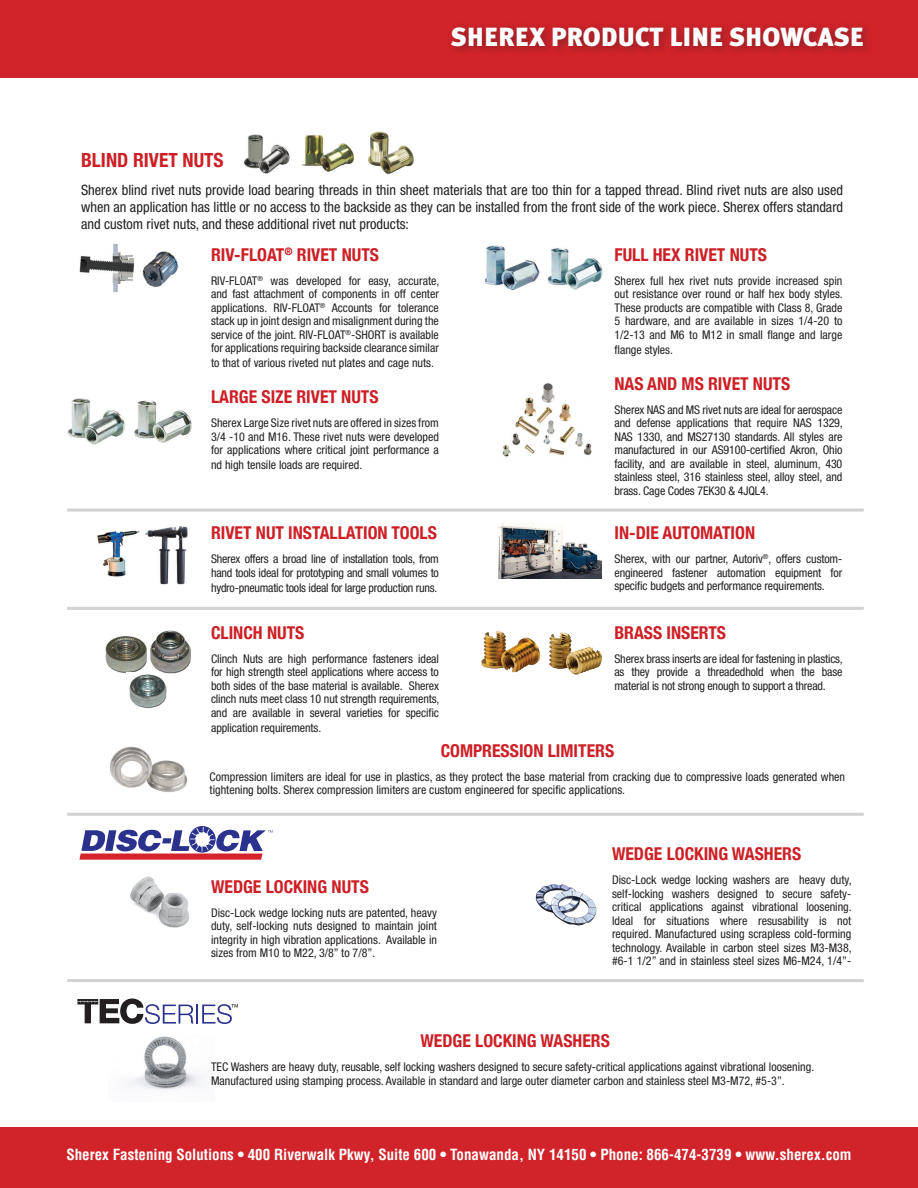
<style>
.page{position:relative;width:918px;height:1188px;background:#fff}
.page>*{position:absolute;margin:0;border:0;box-sizing:border-box;transform-origin:0 0}
.t1{font:900 26.25px "Meta Plus";color:#fff}
.t2{font:700 condensed 19.5px "Helvetica Neue";color:#cd2026}
.t3{font:700 condensed 17.7px "Helvetica Neue";color:#cd2026}
.t4{font:700 condensed 15px "Helvetica LT Std";color:#fff}
.t5{font:condensed 14.4px/17.2px "Helvetica Neue";color:#231f20;text-align:justify}
.t6{font:condensed 12px/13.5px "Helvetica Neue";color:#231f20;text-align:justify}
.t7{font:condensed 12px/13.5px "Helvetica Neue";letter-spacing:-.02em;color:#231f20}
</style>
<div class="page">
<div style="left:0;top:1128px;width:918px;height:60px;background:#d1232a"></div>
<div style="left:0;top:0;width:918px;height:78px;background:#d1232a"></div>
<div style="left:447px;top:22px;width:427px;height:35px;background:#231f20;opacity:.4"></div>
<img style="left:127px;top:1036px;width:77px;height:54px">
<img style="left:130px;top:876px;width:59px;height:52px">
<img style="left:243px;top:134px;width:47px;height:40px">
<img style="left:302px;top:135px;width:52px;height:37px">
<img style="left:368px;top:131px;width:46px;height:43px">
<svg style="left:79px;top:826px;width:194px;height:34px"></svg>
<div style="left:189px;top:826px;width:26px;height:26px;border:1px solid #2a328e;border-radius:50%"></div>
<img style="left:106px;top:636px;width:41px;height:37px">
<img style="left:129px;top:673px;width:39px;height:36px">
<img style="left:150px;top:630px;width:41px;height:43px">
<img style="left:79px;top:244px;width:100px;height:48px">
<img style="left:134px;top:400px;width:58px;height:43px">
<img style="left:67px;top:398px;width:58px;height:47px">
<img style="left:502px;top:383px;width:90px;height:74px">
<img style="left:485px;top:246px;width:55px;height:45px">
<img style="left:547px;top:248px;width:56px;height:42px">
<img style="left:498px;top:522px;width:104px;height:57px">
<img style="left:145px;top:526px;width:43px;height:59px">
<img style="left:97px;top:530px;width:43px;height:47px">
<img style="left:535px;top:884px;width:62px;height:42px">
<hr style="left:67px;top:509px;width:797px;height:3px;background:#d1d1d3">
<hr style="left:67px;top:813px;width:797px;height:3px;background:#d1d1d3">
<hr style="left:67px;top:979px;width:797px;height:3px;background:#d1d1d3">
<hr style="left:67px;top:607px;width:797px;height:3px;background:#d1d1d3">
<img style="left:481px;top:631px;width:60px;height:42px">
<img style="left:549px;top:632px;width:53px;height:43px">
<img style="left:110px;top:746px;width:78px;height:47px">
<svg style="left:77px;top:999px;width:161px;height:25px"></svg>
<h1 class="t1" style="left:451px;top:21px;width:415px">SHEREX PRODUCT LINE SHOWCASE</h1>
<h2 class="t2" style="left:81px;top:144px;width:144px">BLIND RIVET NUTS</h2>
<p class="t5" style="left:81px;top:181px;width:764px">Sherex blind rivet nuts provide load bearing threads in thin sheet materials that are too thin for a tapped thread. Blind rivet nuts are also used when an application has little or no access to the backside as they can be installed from the front side of the work piece. Sherex offers standard and custom rivet nuts, and these additional rivet nut products:</p>
<h3 class="t3" style="left:211px;top:240px;width:170px">RIV-FLOAT<sup>®</sup> RIVET NUTS</h3>
<p class="t6" style="left:211px;top:274px;width:230px">RIV-FLOAT<sup>®</sup> was developed for easy, accurate, and fast attachment of components in off center applications. RIV-FLOAT<sup>®</sup> Accounts for tolerance stack up in joint design and misalignment during the service of the joint. RIV-FLOAT<sup>®</sup>-SHORT is available for applications requiring backside clearance similar</p>
<p class="t6" style="left:211px;top:356px;width:225px">to that of various riveted nut plates and cage nuts.</p>
<h3 class="t3" style="left:211px;top:382px;width:169px">LARGE SIZE RIVET NUTS</h3>
<p class="t6" style="left:211px;top:416px;width:229px">Sherex Large Size rivet nuts are offered in sizes from 3/4 -10 and M16. These rivet nuts were developed for applications where critical joint performance a</p>
<p class="t6" style="left:211px;top:458px;width:153px">nd high tensile loads are required.</p>
<h3 class="t3" style="left:211px;top:518px;width:227px">RIVET NUT INSTALLATION TOOLS</h3>
<p class="t7" style="left:211px;top:552px;width:229px">Sherex offers a broad line of installation tools, from hand tools ideal for prototyping and small volumes to</p>
<p class="t7" style="left:211px;top:580px;width:228px">hydro-pneumatic tools ideal for large production runs.</p>
<h3 class="t3" style="left:211px;top:618px;width:95px">CLINCH NUTS</h3>
<p class="t6" style="left:211px;top:652px;width:230px">Clinch Nuts are high performance fasteners ideal for high strength steel applications where access to both sides of the base material is available. Sherex clinch nuts meet class 10 nut strength requirements, and are available in several varieties for specific</p>
<p class="t6" style="left:211px;top:721px;width:112px">application requirements.</p>
<h3 class="t3" style="left:614px;top:240px;width:154px">FULL HEX RIVET NUTS</h3>
<p class="t6" style="left:614px;top:274px;width:230px">Sherex full hex rivet nuts provide increased spin out resistance over round or half hex body styles.<br>These products are compatible with Class 8, Grade 5 hardware, and are available in sizes 1/4-20 to 1/2-13 and M6 to M12 in small flange and large</p>
<p class="t6" style="left:614px;top:343px;width:60px">flange styles.</p>
<h3 class="t3" style="left:614px;top:369px;width:177px">NAS AND MS RIVET NUTS</h3>
<p class="t6" style="left:614px;top:403px;width:230px">Sherex NAS and MS rivet nuts are ideal for aerospace and defense applications that require NAS 1329, NAS 1330, and MS27130 standards. All styles are manufactured in our AS9100-certified Akron, Ohio facility, and are available in steel, aluminum, 430 stainless steel, 316 stainless steel, alloy steel, and brass. Cage Codes 7EK30 &amp; 4JQL4.</p>
<h3 class="t3" style="left:614px;top:518px;width:142px">IN-DIE AUTOMATION</h3>
<p class="t6" style="left:614px;top:552px;width:229px">Sherex, with our partner, Autoriv<sup>®</sup>, offers custom&shy;engineered fastener automation equipment for specific budgets and performance requirements.</p>
<h3 class="t3" style="left:614px;top:618px;width:113px">BRASS INSERTS</h3>
<p class="t6" style="left:614px;top:652px;width:230px">Sherex brass inserts are ideal for fastening in plastics, as they provide a threadedhold when the base material is not strong enough to support a thread.</p>
<h3 class="t3" style="left:441px;top:736px;width:175px">COMPRESSION LIMITERS</h3>
<p class="t6" style="left:210px;top:770px;width:637px">Compression limiters are ideal for use in plastics, as they protect the base material from cracking due to compressive loads generated when tightening bolts. Sherex compression limiters are custom engineered for specific applications.</p>
<h3 class="t3" style="left:211px;top:872px;width:159px">WEDGE LOCKING NUTS</h3>
<p class="t6" style="left:211px;top:906px;width:228px">Disc-Lock wedge locking nuts are patented, heavy duty, self-locking nuts designed to maintain joint integrity in high vibration applications. Available in sizes from M10 to M22, 3/8” to 7/8”.</p>
<h3 class="t3" style="left:612px;top:839px;width:191px">WEDGE LOCKING WASHERS</h3>
<p class="t6" style="left:612px;top:873px;width:241px">Disc-Lock wedge locking washers are heavy duty, self-locking washers designed to secure safety&shy;critical applications against vibrational loosening.<br>Ideal for situations where resusability is not required. Manufactured using scrapless cold-forming technology. Available in carbon steel sizes M3-M38, #6-1 1/2” and in stainless steel sizes M6-M24, 1/4”-</p>
<h3 class="t3" style="left:421px;top:1026px;width:191px">WEDGE LOCKING WASHERS</h3>
<p class="t6" style="left:211px;top:1060px;width:605px">TEC Washers are heavy duty, reusable, self locking washers designed to secure safety-critical applications against vibrational loosening.<br>Manufactured using stamping process. Available in standard and large outer diameter carbon and stainless steel M3-M72, #5-3”.</p>
<p class="t4" style="left:66px;top:1145px;width:787px">Sherex Fastening Solutions • 400 Riverwalk Pkwy, Suite 600 • Tonawanda, NY 14150 • Phone: 866-474-3739 • www.sherex.com</p>
</div>
